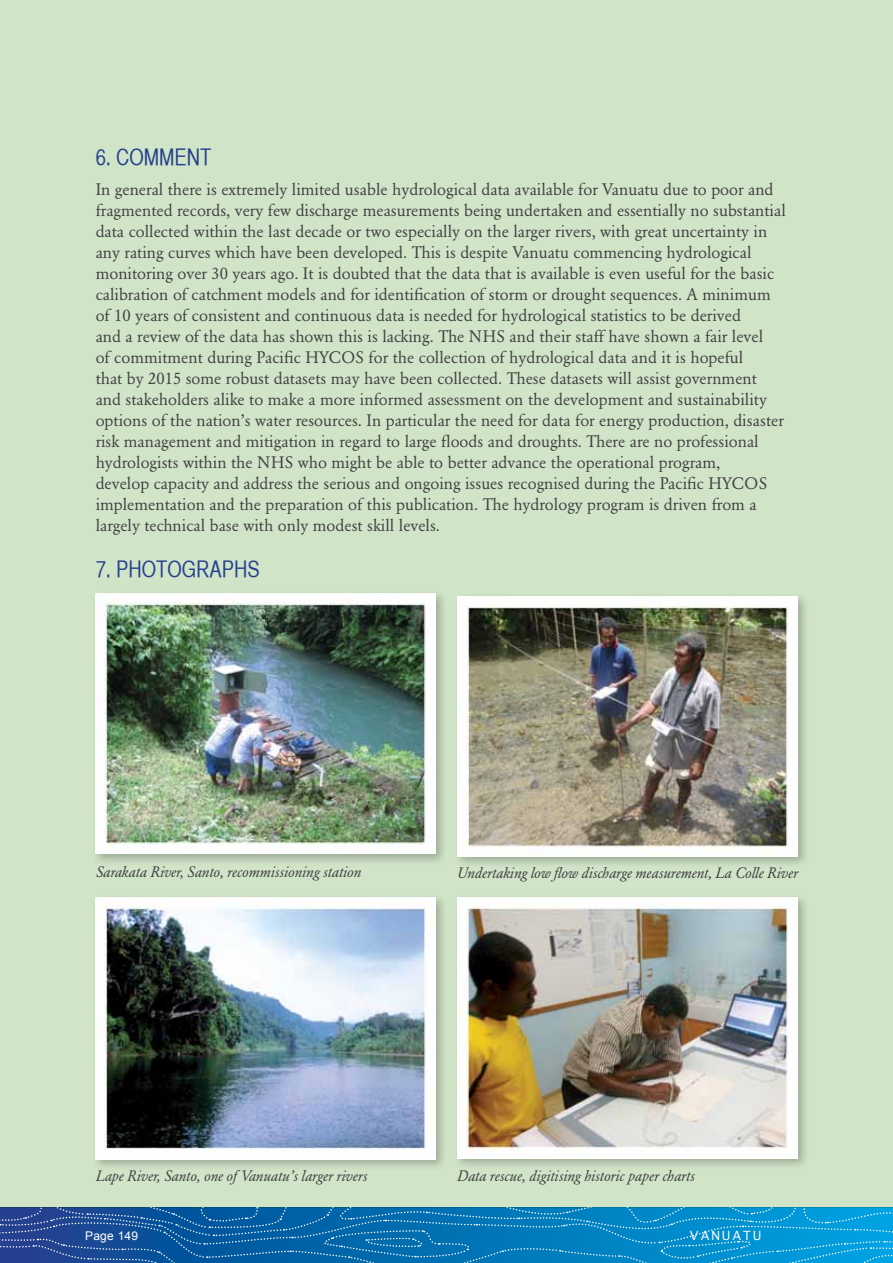
<style>
.page{position:relative;width:893px;height:1263px;background:#fff}
.page>*{position:absolute;margin:0;border:0;box-sizing:border-box;transform-origin:0 0}
.t1{font:22.5px "Helvetica CY Plain";color:#25408f}
.t2{font:16.5px/21px "Garamond BE";color:#414042}
.t3{font:italic 15px "Garamond BE";color:#414042}
.t4{font:12px "Arial";letter-spacing:.02em;color:#fff}
.t5{font:12px "Geneva";letter-spacing:.18em;color:#fff}
</style>
<div class="page">
<svg style="left:0;top:1208px;width:893px;height:55px;background:#1077b8"></svg>
<div style="left:0;top:0;width:893px;height:1208px;background:#d0e4c8"></div>
<div style="left:92px;top:589px;width:356px;height:277px;background:#000;opacity:.25"></div>
<img style="left:96px;top:593px;width:340px;height:261px">
<div style="left:92px;top:893px;width:356px;height:278px;background:#000;opacity:.25"></div>
<img style="left:96px;top:897px;width:340px;height:262px">
<div style="left:453px;top:592px;width:356px;height:276px;background:#000;opacity:.25"></div>
<img style="left:457px;top:596px;width:340px;height:260px">
<div style="left:453px;top:893px;width:356px;height:277px;background:#000;opacity:.25"></div>
<img style="left:457px;top:897px;width:340px;height:261px">
<h1 class="t1" style="left:96px;top:144px;width:117px">6. COMMENT</h1>
<p class="t2" style="left:96px;top:179px;width:692px">In general there is extremely limited usable hydrological data available for Vanuatu due to poor and fragmented records, very few discharge measurements being undertaken and essentially no substantial data collected within the last decade or two especially on the larger rivers, with great uncertainty in any rating curves which have been developed. This is despite Vanuatu commencing hydrological monitoring over 30 years ago. It is doubted that the data that is available is even useful for the basic calibration of catchment models and for identification of storm or drought sequences. A minimum of 10 years of consistent and continuous data is needed for hydrological statistics to be derived<br>and a review of the data has shown this is lacking. The NHS and their staff have shown a fair level<br>of commitment during Pacific HYCOS for the collection of hydrological data and it is hopeful<br>that by 2015 some robust datasets may have been collected. These datasets will assist government and stakeholders alike to make a more informed assessment on the development and sustainability options of the nation’s water resources. In particular the need for data for energy production, disaster risk management and mitigation in regard to large floods and droughts. There are no professional hydrologists within the NHS who might be able to better advance the operational program,<br>develop capacity and address the serious and ongoing issues recognised during the Pacific HYCOS implementation and the preparation of this publication. The hydrology program is driven from a largely technical base with only modest skill levels.</p>
<h1 class="t1" style="left:96px;top:557px;width:166px">7. PHOTOGRAPHS</h1>
<p class="t3" style="left:96px;top:863px;width:267px">Sarakata River, Santo, recommissioning station</p>
<p class="t3" style="left:457px;top:864px;width:342px">Undertaking low flow discharge measurement, La Colle River</p>
<p class="t3" style="left:96px;top:1167px;width:273px">Lape River, Santo, one of Vanuatu’s larger rivers</p>
<p class="t3" style="left:457px;top:1167px;width:239px">Data rescue, digitising historic paper charts</p>
<p class="t4" style="left:85px;top:1227px;width:55px">Page 149</p>
<p class="t5" style="left:690px;top:1225px;width:73px">VANUATU</p>
</div>
